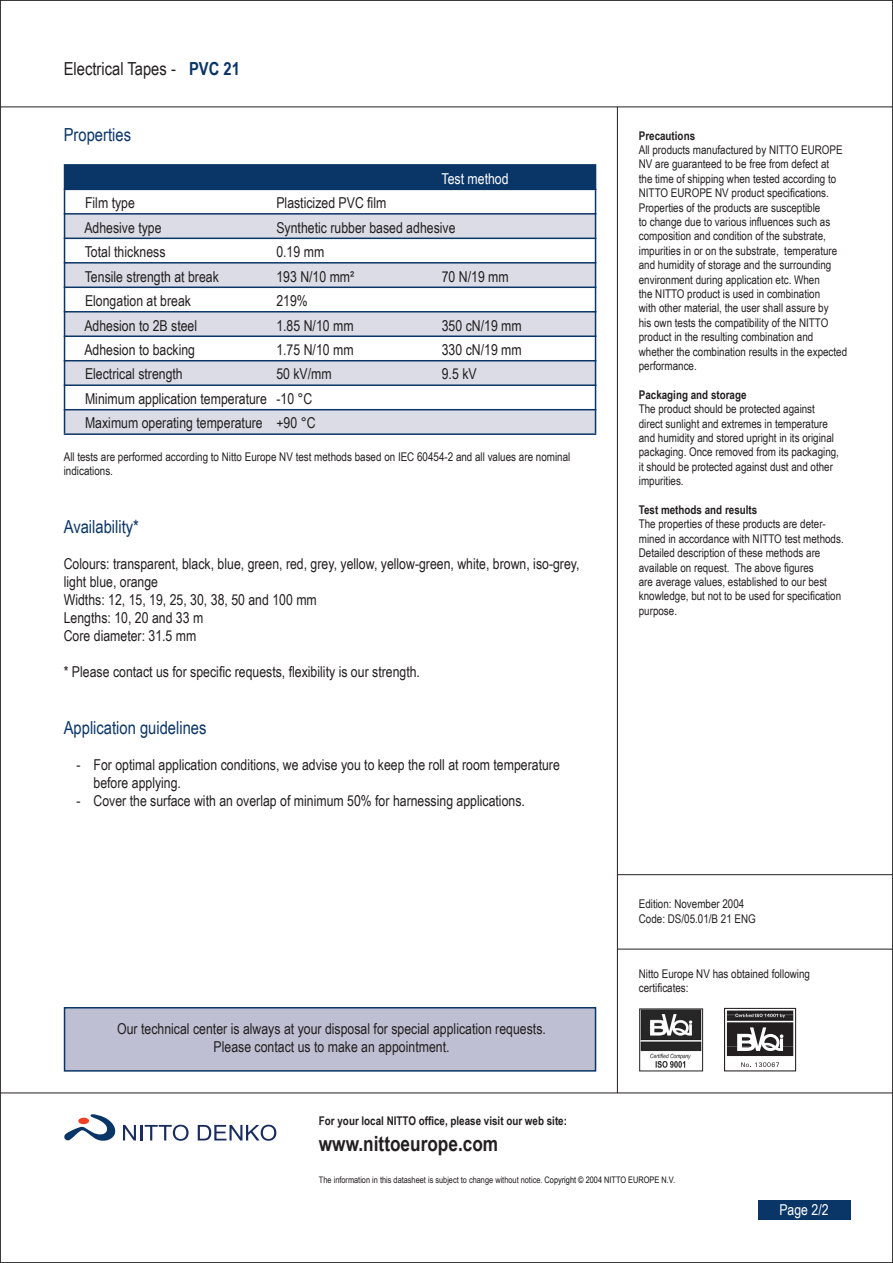
<style>
.page{position:relative;width:893px;height:1263px;background:#fff}
.page>*{position:absolute;margin:0;border:0;box-sizing:border-box;transform-origin:0 0}
._13_-_Local_office{font:700 21px "Arial Narrow";color:#231f20}
._02_-_Title{font:18px "Arial Narrow";color:#0a3567}
.t1{font:18px "Arial Narrow";color:#231f20}
._07_-_Product_name__page_2{font:700 18px "Arial Narrow";color:#0a3567}
._08_-_Properties_table{font:15px "Arial Narrow";color:#231f20}
._03_-_Body_text{font:15px/18px "Arial Narrow";color:#231f20}
._10_-_Application_guidelines{font:15px/18px "Arial Narrow";color:#231f20}
._11_-_Special_service{font:15px "Arial Narrow";color:#231f20}
._09_-_Test_method__white{font:15px "Arial Narrow";color:#fff}
._12_-_Kleine_lettertjes{font:12px/14.4px "Arial Narrow";color:#231f20}
._12_-_Kleine_lettertjes-2{font:700 12px "Arial Narrow";color:#231f20}
._13_-_Local_office-2{font:700 12px "Arial Narrow";color:#231f20}
._06_-_Edition_text{font:12px "Arial Narrow";color:#231f20}
._14_-_Copyright_text{font:9px "Arial Narrow";color:#231f20}
.s1{color:#111}
</style>
<div class="page">
<hr style="left:0;top:1092px;width:893px;height:1px;background:#231f20">
<hr style="left:0;top:107px;width:893px;height:1px;background:#231f20">
<hr style="left:617px;top:107px;width:1px;height:986px;background:#231f20">
<div style="left:758px;top:1200px;width:92px;height:20px;background:#0a3567"></div>
<svg style="left:741px;top:1062px;width:38px;height:5px"></svg>
<svg style="left:727px;top:1010px;width:66px;height:46px"></svg>
<div style="left:724px;top:1008px;width:72px;height:63px;border:1px solid #231f20"></div>
<img style="left:641px;top:1011px;width:60px;height:57px">
<div style="left:639px;top:1009px;width:64px;height:62px;border:1px solid #231f20"></div>
<hr style="left:617px;top:949px;width:276px;height:1px;background:#231f20">
<hr style="left:617px;top:874px;width:276px;height:1px;background:#231f20">
<div style="left:65px;top:1008px;width:530px;height:63px;background:#bebfd2"></div>
<div style="left:64px;top:1007px;width:532px;height:64px;border:2px solid #0a3567"></div>
<svg style="left:123px;top:1125px;width:66px;height:16px"></svg>
<svg style="left:198px;top:1125px;width:78px;height:16px"></svg>
<svg style="left:64px;top:1114px;width:52px;height:27px"></svg>
<svg style="left:892px;top:0;width:1px;height:1263px"></svg>
<div style="left:65px;top:165px;width:530px;height:24px;background:#0a3567"></div>
<svg style="left:65px;top:215px;width:530px;height:218px;fill:#dbdce6"></svg>
<hr style="left:64px;top:189px;width:532px;height:1px;background:#0a3567">
<hr style="left:64px;top:213px;width:532px;height:2px;background:#0a3567">
<hr style="left:64px;top:238px;width:532px;height:1px;background:#0a3567">
<hr style="left:64px;top:262px;width:532px;height:2px;background:#0a3567">
<hr style="left:64px;top:287px;width:532px;height:1px;background:#0a3567">
<hr style="left:64px;top:311px;width:532px;height:1px;background:#0a3567">
<hr style="left:64px;top:335px;width:532px;height:2px;background:#0a3567">
<hr style="left:64px;top:360px;width:532px;height:1px;background:#0a3567">
<hr style="left:64px;top:384px;width:532px;height:2px;background:#0a3567">
<hr style="left:64px;top:409px;width:532px;height:1px;background:#0a3567">
<hr style="left:64px;top:433px;width:532px;height:2px;background:#0a3567">
<hr style="left:64px;top:164px;width:532px;height:2px;background:#0a3567">
<svg style="left:64px;top:166px;width:1px;height:267px"></svg>
<svg style="left:595px;top:166px;width:1px;height:267px"></svg>
<p class="t1" style="left:64px;top:56px;width:114px">Electrical Tapes -</p>
<p class="_07_-_Product_name__page_2" style="left:189px;top:55px;width:52px">PVC 21</p>
<p class="_02_-_Title" style="left:64px;top:122px;width:69px">Properties</p>
<p class="_09_-_Test_method__white" style="left:442px;top:168px;width:69px">Test method</p>
<p class="_08_-_Properties_table" style="left:85px;top:192px;width:51px">Film type</p>
<p class="_08_-_Properties_table" style="left:276px;top:192px;width:112px">Plasticized PVC film</p>
<p class="_08_-_Properties_table" style="left:84px;top:216px;width:79px">Adhesive type</p>
<p class="_08_-_Properties_table" style="left:276px;top:216px;width:181px">Synthetic rubber based adhesive</p>
<p class="_08_-_Properties_table" style="left:85px;top:241px;width:82px">Total thickness</p>
<p class="_08_-_Properties_table" style="left:276px;top:241px;width:49px">0.19 mm</p>
<p class="_08_-_Properties_table" style="left:85px;top:265px;width:136px">Tensile strength at break</p>
<p class="_08_-_Properties_table" style="left:276px;top:265px;width:79px">193 N/10 mm²</p>
<p class="_08_-_Properties_table" style="left:442px;top:265px;width:68px">70 N/19 mm</p>
<p class="_08_-_Properties_table" style="left:85px;top:290px;width:107px">Elongation at break</p>
<p class="_08_-_Properties_table" style="left:276px;top:290px;width:33px">219%</p>
<p class="_08_-_Properties_table" style="left:84px;top:314px;width:114px">Adhesion to 2B steel</p>
<p class="_08_-_Properties_table" style="left:276px;top:314px;width:79px">1.85 N/10 mm</p>
<p class="_08_-_Properties_table" style="left:442px;top:314px;width:81px">350 cN/19 mm</p>
<p class="_08_-_Properties_table" style="left:84px;top:339px;width:112px">Adhesion to backing</p>
<p class="_08_-_Properties_table" style="left:276px;top:339px;width:79px">1.75 N/10 mm</p>
<p class="_08_-_Properties_table" style="left:442px;top:339px;width:81px">330 cN/19 mm</p>
<p class="_08_-_Properties_table" style="left:85px;top:363px;width:99px">Electrical strength</p>
<p class="_08_-_Properties_table" style="left:276px;top:363px;width:57px">50 kV/mm</p>
<p class="_08_-_Properties_table" style="left:442px;top:363px;width:36px">9.5 kV</p>
<p class="_08_-_Properties_table" style="left:85px;top:388px;width:229px">Minimum application temperature -10 °C</p>
<p class="_08_-_Properties_table" style="left:85px;top:412px;width:232px">Maximum operating temperature +90 °C</p>
<p class="_12_-_Kleine_lettertjes" style="left:64px;top:449px;width:508px">All tests are performed according to Nitto Europe NV test methods based on IEC 60454-2 and all values are nominal indications.</p>
<p class="_02_-_Title" style="left:64px;top:513px;width:77px">Availability*</p>
<p class="_03_-_Body_text" style="left:64px;top:554px;width:517px">Colours: transparent, black, blue, green, red, grey, yellow, yellow-green, white, brown, iso-grey, light blue, orange</p>
<p class="_03_-_Body_text" style="left:64px;top:590px;width:255px">Widths: 12, 15, 19, 25, 30, 38, 50 and 100 mm</p>
<p class="_03_-_Body_text" style="left:64px;top:608px;width:141px">Lengths: 10, 20 and 33 m</p>
<p class="_03_-_Body_text" style="left:64px;top:626px;width:134px">Core diameter: 31.5 mm</p>
<p class="_03_-_Body_text" style="left:64px;top:662px;width:358px">* Please contact us for specific requests, flexibility is our strength.</p>
<p class="_02_-_Title" style="left:64px;top:715px;width:144px">Application guidelines</p>
<p class="_10_-_Application_guidelines" style="left:94px;top:755px;width:468px;text-indent:-17px">- For optimal application conditions, we advise you to keep the roll at room temperature before applying.</p>
<p class="_10_-_Application_guidelines" style="left:77px;top:791px;width:450px">- Cover the surface with an overlap of minimum 50% for harnessing applications.</p>
<p class="_11_-_Special_service" style="left:117px;top:1018px;width:430px">Our technical center is always at your disposal for special application requests.</p>
<p class="_11_-_Special_service" style="left:214px;top:1036px;width:237px">Please contact us to make an appointment.</p>
<p class="_12_-_Kleine_lettertjes-2" style="left:639px;top:126px;width:58px">Precautions</p>
<p class="_12_-_Kleine_lettertjes" style="left:639px;top:142px;width:205px">All products manufactured by NITTO EUROPE NV are guaranteed to be free from defect at the time of shipping when tested according to NITTO EUROPE NV product specifications.</p>
<p class="_12_-_Kleine_lettertjes" style="left:639px;top:200px;width:210px">Properties of the products are susceptible<br>to change due to various influences such as composition and condition of the substrate, impurities in or on the substrate, temperature and humidity of storage and the surrounding environment during application etc. When<br>the NITTO product is used in combination<br>with other material, the user shall assure by<br>his own tests the compatibility of the NITTO product in the resulting combination and whether the combination results in the expected performance.</p>
<p class="_12_-_Kleine_lettertjes-2" style="left:639px;top:385px;width:109px">Packaging and storage</p>
<p class="_12_-_Kleine_lettertjes" style="left:639px;top:401px;width:202px">The product should be protected against direct sunlight and extremes in temperature and humidity and stored upright in its original packaging. Once removed from its packaging, it should be protected against dust and other impurities.</p>
<p class="_12_-_Kleine_lettertjes-2" style="left:639px;top:501px;width:120px">Test methods and results</p>
<p class="_12_-_Kleine_lettertjes" style="left:639px;top:516px;width:206px">The properties of these products are deter&shy;mined in accordance with NITTO test methods.<br>Detailed description of these methods are available on request. The above figures<br>are average values, established to our best knowledge, but not to be used for specification purpose.</p>
<p class="_06_-_Edition_text" style="left:639px;top:895px;width:107px">Edition: November 2004</p>
<p class="_06_-_Edition_text" style="left:639px;top:910px;width:119px">Code: DS/05.01/B 21 ENG</p>
<p class="_12_-_Kleine_lettertjes" style="left:639px;top:966px;width:173px">Nitto Europe NV has obtained following certificates:</p>
<p class="_13_-_Local_office-2" style="left:319px;top:1112px;width:250px">For your local NITTO office, please visit our web site:</p>
<p class="_13_-_Local_office" style="left:319px;top:1127px;width:181px">www.nittoeurope.com</p>
<p class="_14_-_Copyright_text" style="left:319px;top:1173px;width:358px">The information in this datasheet is subject to change without notice. <span class="s1">Copyright © 2004 NITTO EUROPE N.V.</span></p>
<p class="_09_-_Test_method__white" style="left:779px;top:1199px;width:51px">Page 2/2</p>
</div>
